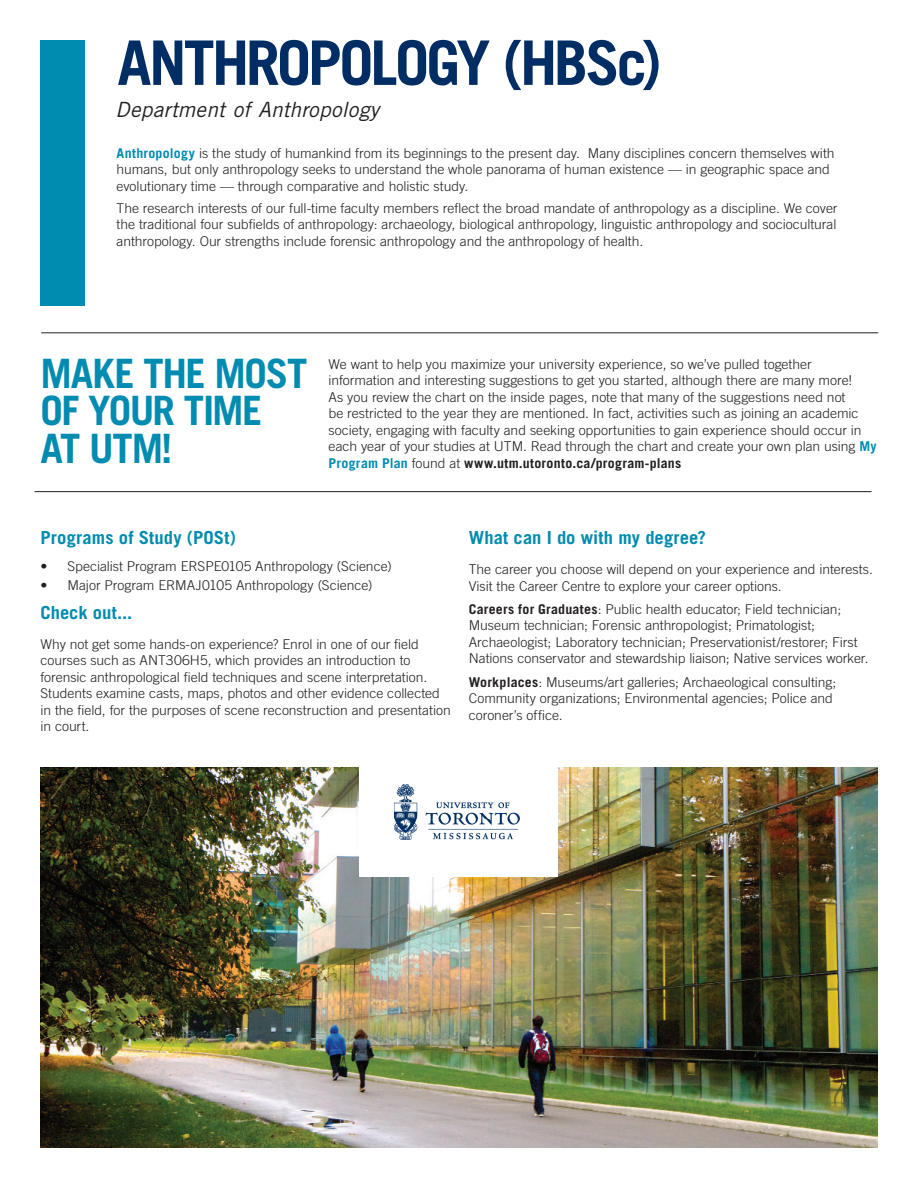
<style>
.page{position:relative;width:918px;height:1188px;background:#fff}
.page>*{position:absolute;margin:0;border:0;box-sizing:border-box;transform-origin:0 0}
.t1{font:700 61.5px "Trade Gothic LT Std";letter-spacing:-.05em;color:#002e64}
.t2{font:700 40.5px/37.5px "Trade Gothic LT Std";letter-spacing:-.035em;color:#008bb0}
.t3{font:italic 21px "Trade Gothic LT Std";letter-spacing:.015em;color:#231f20}
.t4{font:700 18px "Trade Gothic LT Std";letter-spacing:.005em;color:#008bb0}
.t5{font:300 13.5px/16.5px "Trade Gothic LT Std";color:#231f20}
.s1{font-weight:700;color:#008bb0}
.s2{font-weight:700}
</style>
<div class="page">
<img style="left:40px;top:768px;width:838px;height:380px">
<div style="left:40px;top:40px;width:45px;height:266px;background:#008bb0"></div>
<hr style="left:41px;top:333px;width:837px;height:1px;background:#231f20">
<hr style="left:35px;top:491px;width:837px;height:1px;background:#231f20">
<div style="left:360px;top:758px;width:198px;height:119px;background:#fff"></div>
<img style="left:395px;top:785px;width:124px;height:55px">
<h1 class="t1" style="left:117px;top:25px;width:546px">ANTHROPOLOGY (HBSc)</h1>
<h3 class="t3" style="left:115px;top:97px;width:265px">Department of Anthropology</h3>
<p class="t5" style="left:117px;top:144px;width:720px"><span class="s1">Anthropology</span> is the study of humankind from its beginnings to the present day. Many disciplines concern themselves with humans, but only anthropology seeks to understand the whole panorama of human existence — in geographic space and evolutionary time — through comparative and holistic study.</p>
<p class="t5" style="left:117px;top:199px;width:722px;text-align:justify">The research interests of our full-time faculty members reflect the broad mandate of anthropology as a discipline. We cover the traditional four subfields of anthropology: archaeology, biological anthropology, linguistic anthropology and sociocultural anthropology. Our strengths include forensic anthropology and the anthropology of health.</p>
<h2 class="t2" style="left:40px;top:354px;width:268px">MAKE THE MOST<br>OF YOUR TIME<br>AT UTM!</h2>
<p class="t5" style="left:328px;top:356px;width:550px">We want to help you maximize your university experience, so we’ve pulled together information and interesting suggestions to get you started, although there are many more!<br>As you review the chart on the inside pages, note that many of the suggestions need not<br>be restricted to the year they are mentioned. In fact, activities such as joining an academic society, engaging with faculty and seeking opportunities to gain experience should occur in each year of your studies at UTM. Read through the chart and create your own plan using <span class="s1">My Program Plan</span> found at <span class="s2">www.utm.utoronto.ca/program-plans</span></p>
<h3 class="t4" style="left:40px;top:527px;width:197px">Programs of Study (POSt)</h3>
<p class="t5" style="left:40px;top:558px;width:353px">• Specialist Program ERSPE0105 Anthropology (Science)</p>
<p class="t5" style="left:40px;top:577px;width:333px">• Major Program ERMAJ0105 Anthropology (Science)</p>
<h3 class="t4" style="left:40px;top:601px;width:93px">Check out...</h3>
<p class="t5" style="left:40px;top:636px;width:412px">Why not get some hands-on experience? Enrol in one of our field courses such as ANT306H5, which provides an introduction to forensic anthropological field techniques and scene interpretation.<br>Students examine casts, maps, photos and other evidence collected in the field, for the purposes of scene reconstruction and presentation in court.</p>
<h3 class="t4" style="left:469px;top:527px;width:239px">What can I do with my degree?</h3>
<p class="t5" style="left:469px;top:561px;width:406px">The career you choose will depend on your experience and interests.<br>Visit the Career Centre to explore your career options.</p>
<p class="t5" style="left:469px;top:601px;width:401px"><span class="s2">Careers for Graduates</span>: Public health educator; Field technician; Museum technician; Forensic anthropologist; Primatologist; Archaeologist; Laboratory technician; Preservationist/restorer; First Nations conservator and stewardship liaison; Native services worker.</p>
<p class="t5" style="left:469px;top:673px;width:369px"><span class="s2">Workplaces</span>: Museums/art galleries; Archaeological consulting;<br>Community organizations; Environmental agencies; Police and coroner’s office.</p>
</div>
